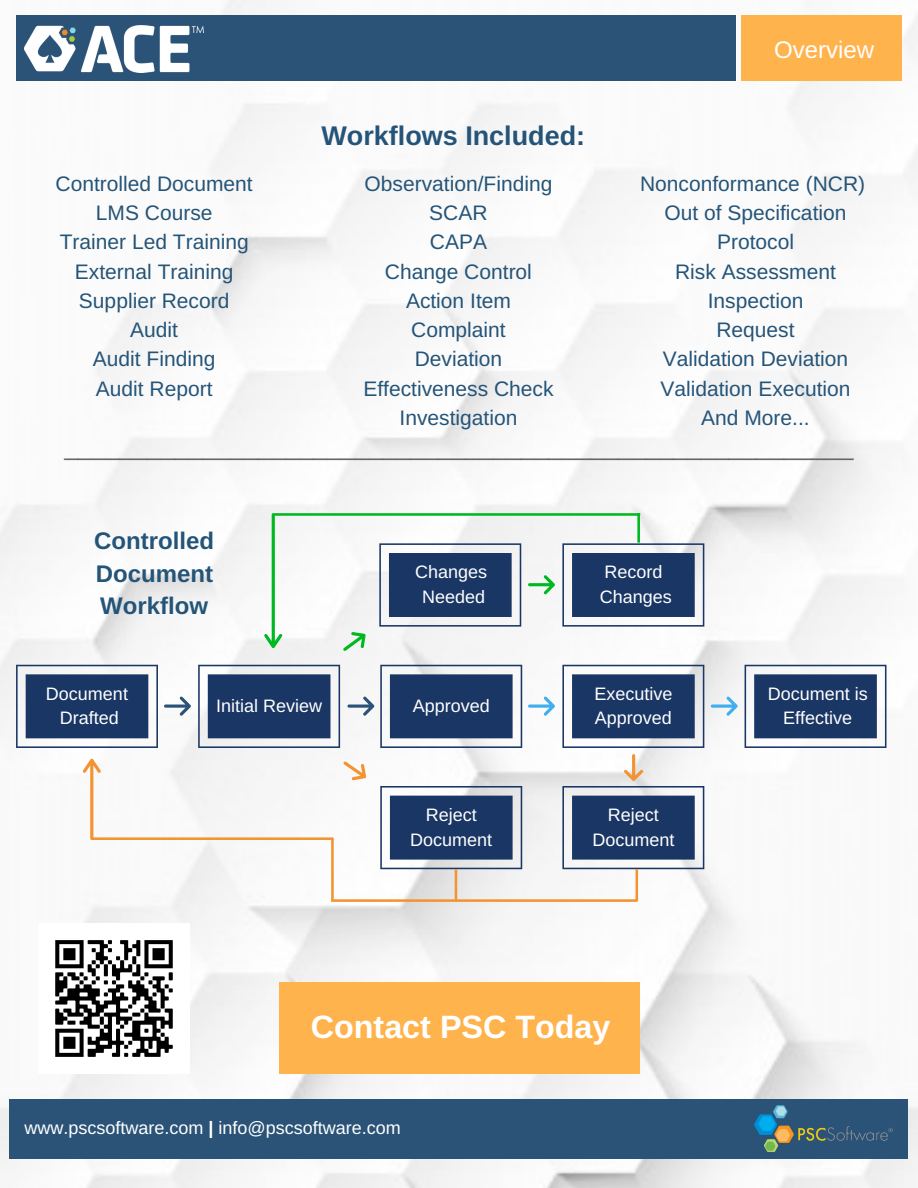
<style>
.page{position:relative;width:918px;height:1188px;background:#fff}
.page>*{position:absolute;margin:0;border:0;box-sizing:border-box;transform-origin:0 0}
.t1{font:700 32.25px "Arimo";color:#fff}
.t2{font:700 27px "Arimo";color:#245478}
.t3{font:24.9px "Arimo";color:#666}
.t4{font:700 24px/32.7px "Arimo";color:#245478;text-align:justify}
.t5{font:24px "Arimo";color:#fff}
.t6{font:21px/29.2px "Arimo";color:#245478;text-align:center}
.t7{font:18px/24.8px "Arimo";color:#fff;text-align:center}
.s1{font-weight:700}
</style>
<div class="page">
<img style="left:0;top:0;width:918px;height:1188px">
<div style="left:16px;top:15px;width:720px;height:66px;background:#2a5377"></div>
<div style="left:741px;top:15px;width:161px;height:66px;background:#ffb34d"></div>
<div style="left:9px;top:1100px;width:899px;height:58px;background:#2a5377"></div>
<img style="left:744px;top:1094px;width:159px;height:69px">
<svg style="left:16px;top:665px;width:142px;height:83px"></svg>
<svg style="left:198px;top:665px;width:142px;height:83px"></svg>
<svg style="left:380px;top:665px;width:142px;height:83px"></svg>
<svg style="left:562px;top:665px;width:142px;height:83px"></svg>
<svg style="left:745px;top:665px;width:141px;height:83px"></svg>
<svg style="left:164px;top:696px;width:27px;height:20px"></svg>
<svg style="left:347px;top:696px;width:27px;height:20px"></svg>
<svg style="left:528px;top:696px;width:27px;height:20px"></svg>
<svg style="left:711px;top:696px;width:27px;height:20px"></svg>
<div style="left:279px;top:982px;width:360px;height:92px;background:#ffb34d"></div>
<img style="left:25px;top:25px;width:178px;height:47px">
<svg style="left:264px;top:513px;width:440px;height:145px"></svg>
<svg style="left:83px;top:754px;width:621px;height:148px"></svg>
<img style="left:39px;top:923px;width:150px;height:151px">
<p class="t2" style="left:321px;top:120px;width:265px">Workflows Included:</p>
<p class="t5" style="left:774px;top:36px;width:101px">Overview</p>
<p class="t6" style="left:56px;top:169px;width:199px">Controlled Document<br>LMS Course<br>Trainer Led Training<br>External Training<br>Supplier Record<br>Audit<br>Audit Finding<br>Audit Report</p>
<p class="t6" style="left:363px;top:169px;width:192px">Observation/Finding<br>SCAR<br>CAPA<br>Change Control<br>Action Item<br>Complaint<br>Deviation<br>Effectiveness Check<br>Investigation</p>
<p class="t6" style="left:640px;top:169px;width:227px">Nonconformance (NCR)<br>Out of Specification<br>Protocol<br>Risk Assessment<br>Inspection<br>Request<br>Validation Deviation<br>Validation Execution<br>And More...</p>
<p class="t3" style="left:64px;top:432px;width:791px">_________________________________________________________</p>
<p class="t4" style="left:94px;top:524px;width:121px">Controlled Document Workflow</p>
<p class="t7" style="left:415px;top:560px;width:74px">Changes<br>Needed</p>
<p class="t7" style="left:600px;top:560px;width:74px;text-align:left">Record<br>Changes</p>
<p class="t7" style="left:46px;top:681px;width:84px">Document<br>Drafted</p>
<p class="t7" style="left:216px;top:693px;width:107px">Initial Review</p>
<p class="t7" style="left:413px;top:693px;width:79px">Approved</p>
<p class="t7" style="left:410px;top:802px;width:84px">Reject<br>Document</p>
<p class="t7" style="left:594px;top:681px;width:79px;text-align:left">Executive<br>Approved</p>
<p class="t7" style="left:768px;top:681px;width:101px">Document is<br>Effective</p>
<p class="t7" style="left:592px;top:802px;width:84px">Reject<br>Document</p>
<h1 class="t1" style="left:311px;top:1009px;width:301px">Contact PSC Today</h1>
<p class="t7" style="left:25px;top:1116px;width:378px">www.pscsoftware.com <span class="s1">|</span> info@pscsoftware.com</p>
</div>
